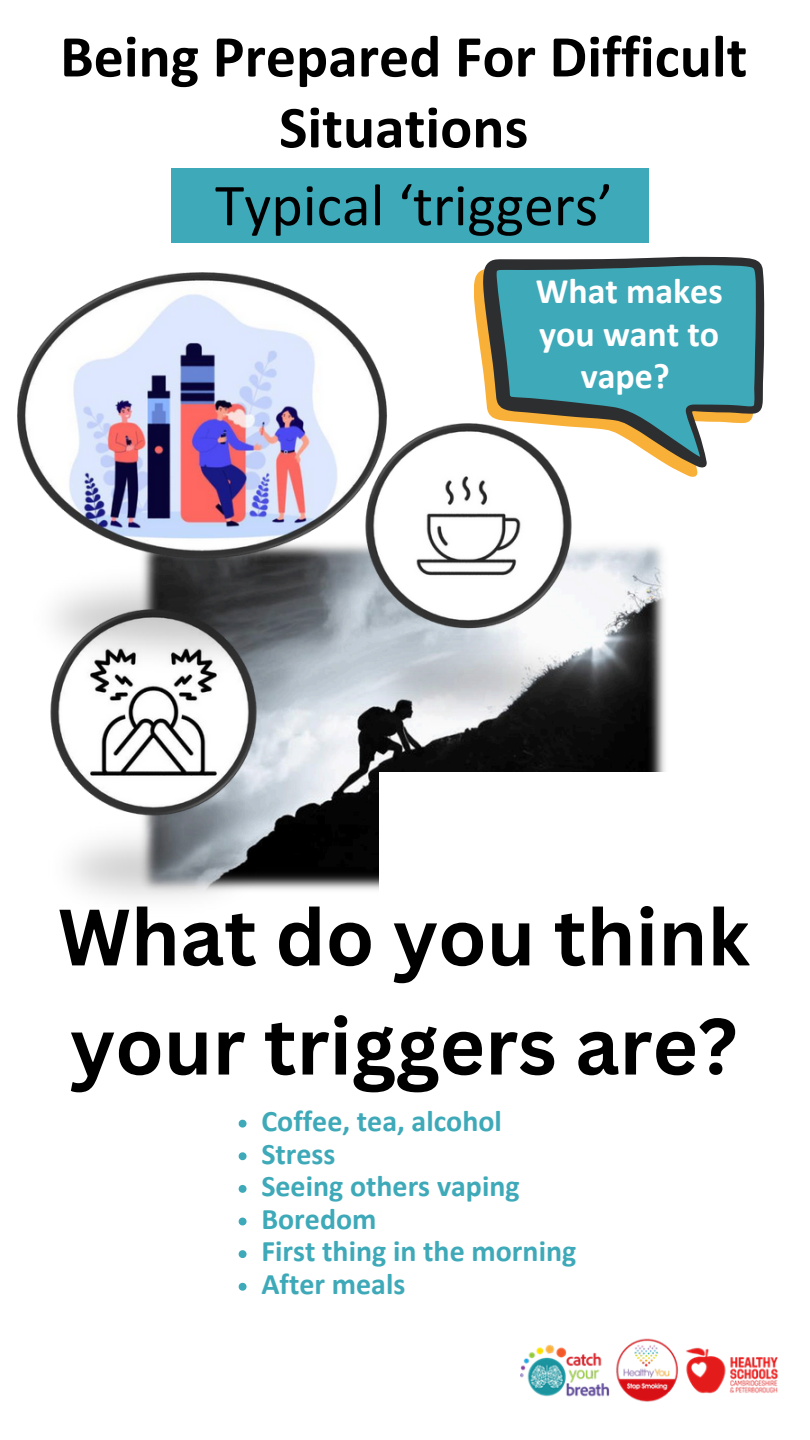
<style>
.page{position:relative;width:810px;height:1440px;background:#fff}
.page>*{position:absolute;margin:0;border:0;box-sizing:border-box;transform-origin:0 0}
.t1{font:700 78px/109.2px "Canva Sans";color:#000}
.t2{font:700 60px/70.8px "Calibri";color:#000;text-align:center}
.t3{font:60px "Calibri";color:#000}
.t4{font:700 36px/42.8px "Calibri";color:#fff;text-align:center}
.t5{font:700 30px "Calibri";color:#3ea9b8}
</style>
<div class="page">
<img style="left:281px;top:545px;width:384px;height:345px">
<img style="left:342px;top:423px;width:254px;height:321px">
<img style="left:50px;top:689px;width:231px;height:209px">
<img style="left:17px;top:272px;width:377px;height:417px">
<img style="left:520px;top:1338px;width:258px;height:64px">
<svg style="left:474px;top:269px;width:224px;height:208px"></svg>
<svg style="left:483px;top:257px;width:281px;height:211px"></svg>
<svg style="left:497px;top:265px;width:259px;height:192px;background:#5ca5aa"></svg>
<div style="left:172px;top:169px;width:477px;height:74px;background:#3ea9b8"></div>
<div style="left:380px;top:772px;width:384px;height:243px;background:#fff"></div>
<svg style="left:239px;top:1120px;width:8px;height:8px"></svg>
<svg style="left:239px;top:1152px;width:8px;height:8px"></svg>
<svg style="left:239px;top:1185px;width:8px;height:8px"></svg>
<svg style="left:239px;top:1218px;width:8px;height:7px"></svg>
<svg style="left:239px;top:1250px;width:8px;height:8px"></svg>
<svg style="left:239px;top:1283px;width:8px;height:8px"></svg>
<h2 class="t2" style="left:60px;top:26px;width:689px">Being Prepared For Difficult<br>Situations</h2>
<h3 class="t3" style="left:215px;top:180px;width:400px">Typical ‘triggers’</h3>
<h1 class="t4" style="left:536px;top:272px;width:188px">What makes you want to vape?</h1>
<p class="t1" style="left:58px;top:881px;width:693px">What do you think your triggers are?</p>
<p class="t5" style="left:261px;top:1108px;width:242px">Coffee, tea, alcohol</p>
<h4 class="t5" style="left:261px;top:1141px;width:76px">Stress</h4>
<p class="t5" style="left:261px;top:1174px;width:260px">Seeing others vaping</p>
<p class="t5" style="left:261px;top:1206px;width:117px">Boredom</p>
<p class="t5" style="left:261px;top:1239px;width:316px">First thing in the morning</p>
<p class="t5" style="left:261px;top:1272px;width:145px">After meals</p>
</div>
